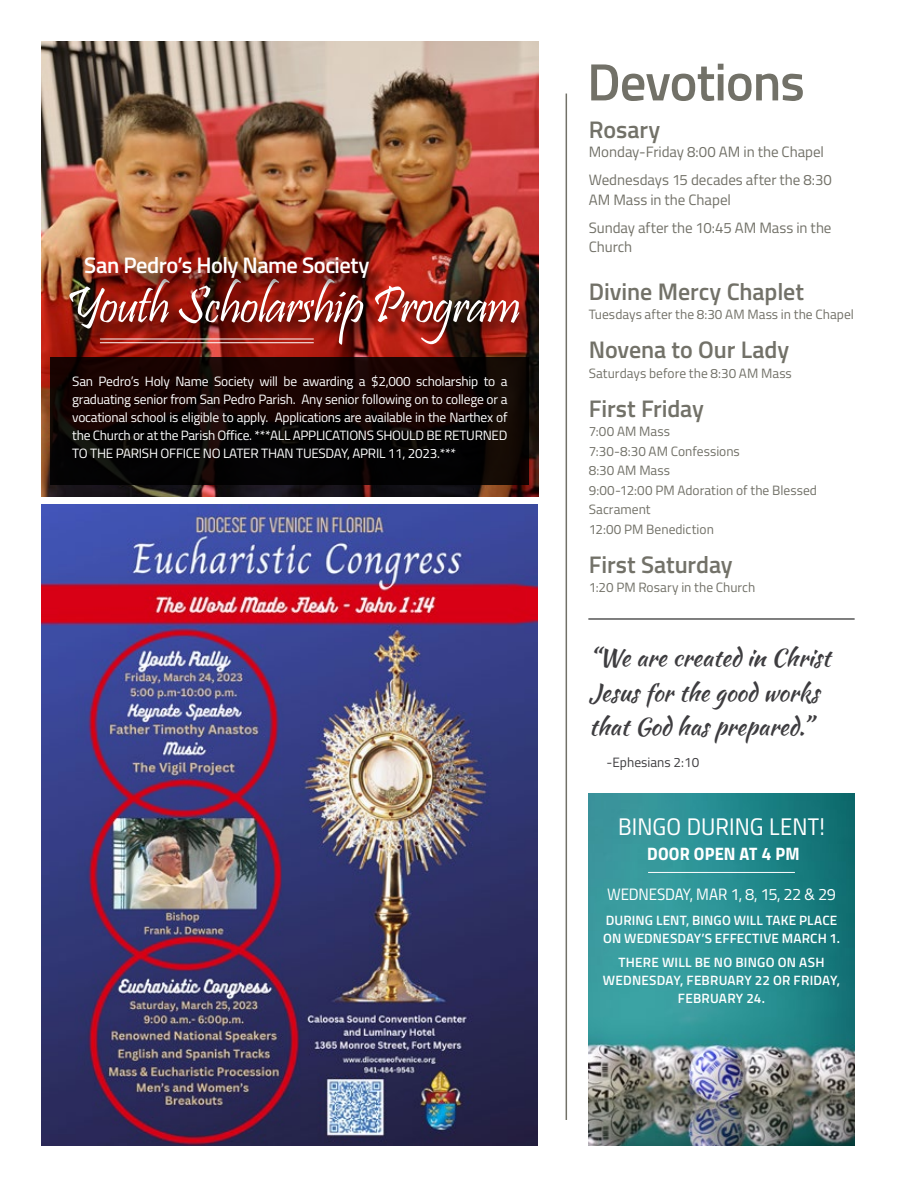
<style>
.page{position:relative;width:918px;height:1188px;background:#fff}
.page>*{position:absolute;margin:0;border:0;box-sizing:border-box;transform-origin:0 0}
.t1{font:52.5px "Pristina";letter-spacing:-.02em;color:#fff}
.t2{font:600 52.5px "Titillium";letter-spacing:-.02em;color:#727168}
.t3{font:600 24px "Titillium";letter-spacing:-.005em;color:#727168}
.t4{font:24px/34.5px "Kaushan Script";color:#3e3d40}
.t5{font:24px "Titillium Regular Upright";letter-spacing:.005em;color:#fff}
.t6{font:600 22.5px "Titillium";letter-spacing:-.025em;color:#fff}
.t7{font:18px "Titillium Bold Upright";letter-spacing:.005em;color:#fff}
.t8{font:16.5px "Titillium Regular Upright";letter-spacing:-.015em;color:#fff}
.t9{font:15px/28px "Titillium";letter-spacing:-.005em;color:#727168}
.t10{font:13.5px/18px "Titillium";letter-spacing:-.02em;color:#fff;text-align:justify}
.t11{font:13.5px/19.5px "Titillium";color:#727168}
.t12{font:600 13.5px/18px "Titillium";letter-spacing:.015em;color:#fff}
.t13{font:13.5px "Titillium";color:#3e3d40}
</style>
<div class="page">
<img style="left:588px;top:794px;width:267px;height:352px">
<img style="left:42px;top:504px;width:496px;height:642px">
<hr style="left:588px;top:619px;width:267px;height:1px;background:#000">
<hr style="left:566px;top:94px;width:1px;height:1026px;background:#727168">
<img style="left:42px;top:41px;width:496px;height:455px">
<svg style="left:51px;top:357px;width:478px;height:128px;background:#0d0302"></svg>
<div style="left:72px;top:282px;width:465px;height:80px;background:#000;opacity:.75"></div>
<div style="left:89px;top:260px;width:299px;height:36px;background:#000;opacity:.75"></div>
<hr style="left:648px;top:872px;width:147px;height:1px;background:#fff">
<h3 class="t6" style="left:84px;top:248px;width:287px">San Pedro’s Holy Name Society</h3>
<h1 class="t1" style="left:66px;top:276px;width:457px">Youth Scholarship Program</h1>
<p class="t10" style="left:72px;top:372px;width:437px">San Pedro’s Holy Name Society will be awarding a $2,000 scholarship to a graduating senior from San Pedro Parish. Any senior following on to college or a vocational school is eligible to apply. Applications are available in the Narthex of the Church or at the Parish Office. ***ALL APPLICATIONS SHOULD BE RETURNED TO THE PARISH OFFICE NO LATER THAN TUESDAY, APRIL 11, 2023.***</p>
<h1 class="t2" style="left:587px;top:43px;width:219px">Devotions</h1>
<h2 class="t3" style="left:589px;top:112px;width:73px">Rosary</h2>
<p class="t9" style="left:589px;top:137px;width:245px">Monday-Friday 8:00 AM in the Chapel<br>Wednesdays 15 decades after the 8:30</p>
<p class="t9" style="left:589px;top:185px;width:244px">AM Mass in the Chapel<br>Sunday after the 10:45 AM Mass in the</p>
<p class="t9" style="left:589px;top:232px;width:45px">Church</p>
<h2 class="t3" style="left:589px;top:274px;width:217px">Divine Mercy Chaplet</h2>
<p class="t11" style="left:589px;top:304px;width:267px">Tuesdays after the 8:30 AM Mass in the Chapel</p>
<h2 class="t3" style="left:589px;top:332px;width:202px">Novena to Our Lady</h2>
<p class="t11" style="left:589px;top:363px;width:205px">Saturdays before the 8:30 AM Mass</p>
<h2 class="t3" style="left:589px;top:391px;width:117px">First Friday</h2>
<p class="t11" style="left:589px;top:421px;width:230px">7:00 AM Mass<br>7:30-8:30 AM Confessions<br>8:30 AM Mass<br>9:00-12:00 PM Adoration of the Blessed<br>Sacrament<br>12:00 PM Benediction</p>
<h2 class="t3" style="left:589px;top:547px;width:145px">First Saturday</h2>
<p class="t11" style="left:589px;top:577px;width:168px">1:20 PM Rosary in the Church</p>
<h2 class="t4" style="left:589px;top:641px;width:243px">“We are created in Christ<br>Jesus for the good works that God has prepared.”</h2>
<p class="t13" style="left:607px;top:752px;width:94px">-Ephesians 2:10</p>
<h2 class="t5" style="left:618px;top:809px;width:208px">BINGO DURING LENT!</h2>
<h3 class="t7" style="left:647px;top:839px;width:154px">DOOR OPEN AT 4 PM</h3>
<p class="t8" style="left:607px;top:882px;width:230px">WEDNESDAY, MAR 1, 8, 15, 22 &amp; 29</p>
<p class="t12" style="left:603px;top:910px;width:238px">DURING LENT, BINGO WILL TAKE PLACE<br>ON WEDNESDAY’S EFFECTIVE MARCH 1.</p>
<p class="t12" style="left:603px;top:953px;width:239px;text-align:center">THERE WILL BE NO BINGO ON ASH<br>WEDNESDAY, FEBRUARY 22 OR FRIDAY,<br>FEBRUARY 24.</p>
</div>
